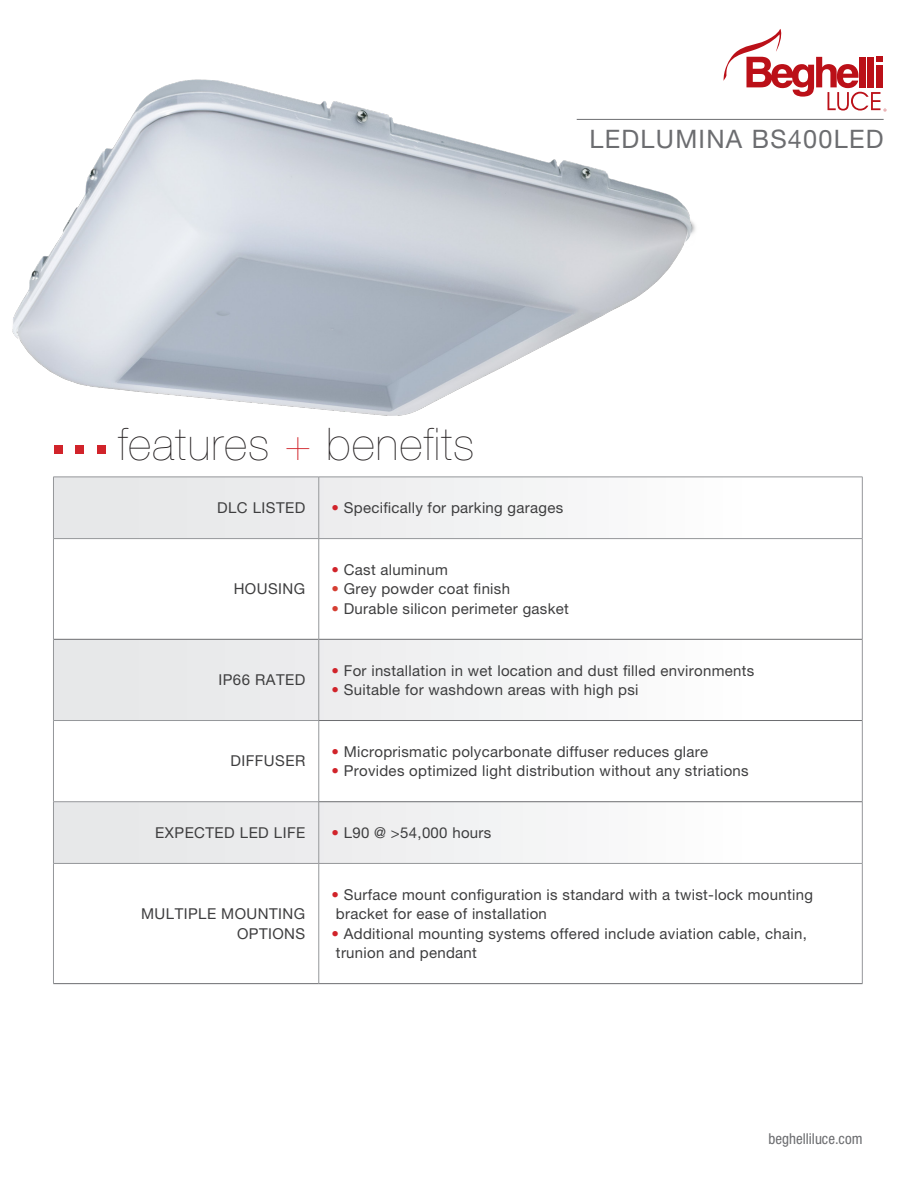
<style>
.page{position:relative;width:918px;height:1188px;background:#fff}
.page>*{position:absolute;margin:0;border:0;box-sizing:border-box;transform-origin:0 0}
.t1{font:200 45px "Helvetica Neue LT Pro";letter-spacing:.03em;color:#231f20}
.t2{font:25.5px "Helvetica Neue LT Pro";letter-spacing:.05em;color:#6c6d70}
.t3{font:15px/19.5px "Helvetica Neue LT Pro";letter-spacing:.02em;color:#3e3e3f;text-align:right}
.t4{font:condensed 15px "Helvetica Neue LT Pro";color:#6c6d70}
.s1{color:#d1232a}
.s2{font-weight:300;color:#d1232a}
.s3{color:#d53f33}
</style>
<div class="page">
<img style="left:12px;top:80px;width:688px;height:335px">
<svg style="left:54px;top:478px;width:808px;height:385px"></svg>
<hr style="left:54px;top:639px;width:265px;height:1px;background:#6c6d70">
<hr style="left:53px;top:983px;width:266px;height:1px;background:#6c6d70">
<hr style="left:53px;top:538px;width:266px;height:1px;background:#95979a">
<hr style="left:319px;top:538px;width:544px;height:1px;background:#95979a">
<hr style="left:319px;top:639px;width:543px;height:1px;background:#6c6d70">
<hr style="left:319px;top:720px;width:543px;height:1px;background:#6c6d70">
<hr style="left:319px;top:801px;width:543px;height:1px;background:#6c6d70">
<hr style="left:319px;top:983px;width:544px;height:1px;background:#6c6d70">
<hr style="left:862px;top:477px;width:1px;height:61px;background:#95979a">
<hr style="left:862px;top:539px;width:1px;height:100px;background:#95979a">
<hr style="left:862px;top:639px;width:1px;height:82px;background:#95979a">
<hr style="left:862px;top:721px;width:1px;height:81px;background:#95979a">
<hr style="left:862px;top:802px;width:1px;height:61px;background:#95979a">
<hr style="left:862px;top:864px;width:1px;height:119px;background:#95979a">
<hr style="left:53px;top:477px;width:266px;height:1px;background:#95979a">
<hr style="left:319px;top:477px;width:544px;height:1px;background:#95979a">
<hr style="left:319px;top:863px;width:544px;height:1px;background:#95979a">
<hr style="left:53px;top:863px;width:266px;height:1px;background:#95979a">
<hr style="left:53px;top:720px;width:266px;height:1px;background:#95979a">
<hr style="left:53px;top:801px;width:266px;height:1px;background:#95979a">
<hr style="left:53px;top:477px;width:1px;height:61px;background:#95979a">
<hr style="left:319px;top:477px;width:1px;height:61px;background:#95979a">
<hr style="left:53px;top:539px;width:1px;height:100px;background:#95979a">
<hr style="left:319px;top:539px;width:1px;height:100px;background:#95979a">
<hr style="left:53px;top:639px;width:1px;height:81px;background:#95979a">
<hr style="left:319px;top:639px;width:1px;height:81px;background:#95979a">
<hr style="left:53px;top:721px;width:1px;height:81px;background:#95979a">
<hr style="left:319px;top:721px;width:1px;height:81px;background:#95979a">
<hr style="left:53px;top:802px;width:1px;height:61px;background:#95979a">
<hr style="left:319px;top:802px;width:1px;height:61px;background:#95979a">
<hr style="left:53px;top:864px;width:1px;height:119px;background:#95979a">
<hr style="left:319px;top:864px;width:1px;height:119px;background:#95979a">
<div style="left:54px;top:445px;width:9px;height:9px;background:#d1232a"></div>
<div style="left:75px;top:445px;width:9px;height:9px;background:#d1232a"></div>
<div style="left:97px;top:445px;width:9px;height:9px;background:#d1232a"></div>
<svg style="left:724px;top:29px;width:162px;height:83px"></svg>
<hr style="left:577px;top:119px;width:307px;height:1px;background:#6c6d70">
<p class="t2" style="left:590px;top:124px;width:296px">LEDLUMINA BS400LED</p>
<p class="t1" style="left:118px;top:418px;width:358px">features <span class="s1">+</span> benefits</p>
<p class="t3" style="left:217px;top:498px;width:90px">DLC LISTED</p>
<p class="t3" style="left:332px;top:498px;width:233px"><span class="s2">•</span> Specifically for parking garages</p>
<p class="t3" style="left:234px;top:579px;width:73px">HOUSING</p>
<p class="t3" style="left:332px;top:560px;width:118px"><span class="s2">•</span> Cast aluminum</p>
<p class="t3" style="left:332px;top:579px;width:180px"><span class="s3">•</span> Grey powder coat finish</p>
<p class="t3" style="left:332px;top:599px;width:239px"><span class="s3">•</span> Durable silicon perimeter gasket</p>
<p class="t3" style="left:218px;top:670px;width:88px">IP66 RATED</p>
<p class="t3" style="left:230px;top:751px;width:76px">DIFFUSER</p>
<p class="t3" style="left:332px;top:660px;width:424px"><span class="s2">•</span> For installation in wet location and dust filled environments</p>
<p class="t3" style="left:332px;top:680px;width:309px"><span class="s2">•</span> Suitable for washdown areas with high psi</p>
<p class="t3" style="left:332px;top:741px;width:378px"><span class="s2">•</span> Microprismatic polycarbonate diffuser reduces glare</p>
<p class="t3" style="left:332px;top:761px;width:419px"><span class="s2">•</span> Provides optimized light distribution without any striations</p>
<p class="t3" style="left:155px;top:823px;width:151px">EXPECTED LED LIFE</p>
<p class="t3" style="left:332px;top:823px;width:161px"><span class="s2">•</span> L90 @ &gt;54,000 hours</p>
<p class="t3" style="left:141px;top:904px;width:166px">MULTIPLE MOUNTING<br>OPTIONS</p>
<p class="t3" style="left:332px;top:884px;width:483px"><span class="s2">•</span> Surface mount configuration is standard with a twist-lock mounting</p>
<p class="t3" style="left:336px;top:904px;width:212px">bracket for ease of installation</p>
<p class="t3" style="left:332px;top:923px;width:477px"><span class="s2">•</span> Additional mounting systems offered include aviation cable, chain,</p>
<p class="t3" style="left:336px;top:943px;width:143px">trunion and pendant</p>
<p class="t4" style="left:769px;top:1130px;width:95px">beghelliluce.com</p>
</div>
